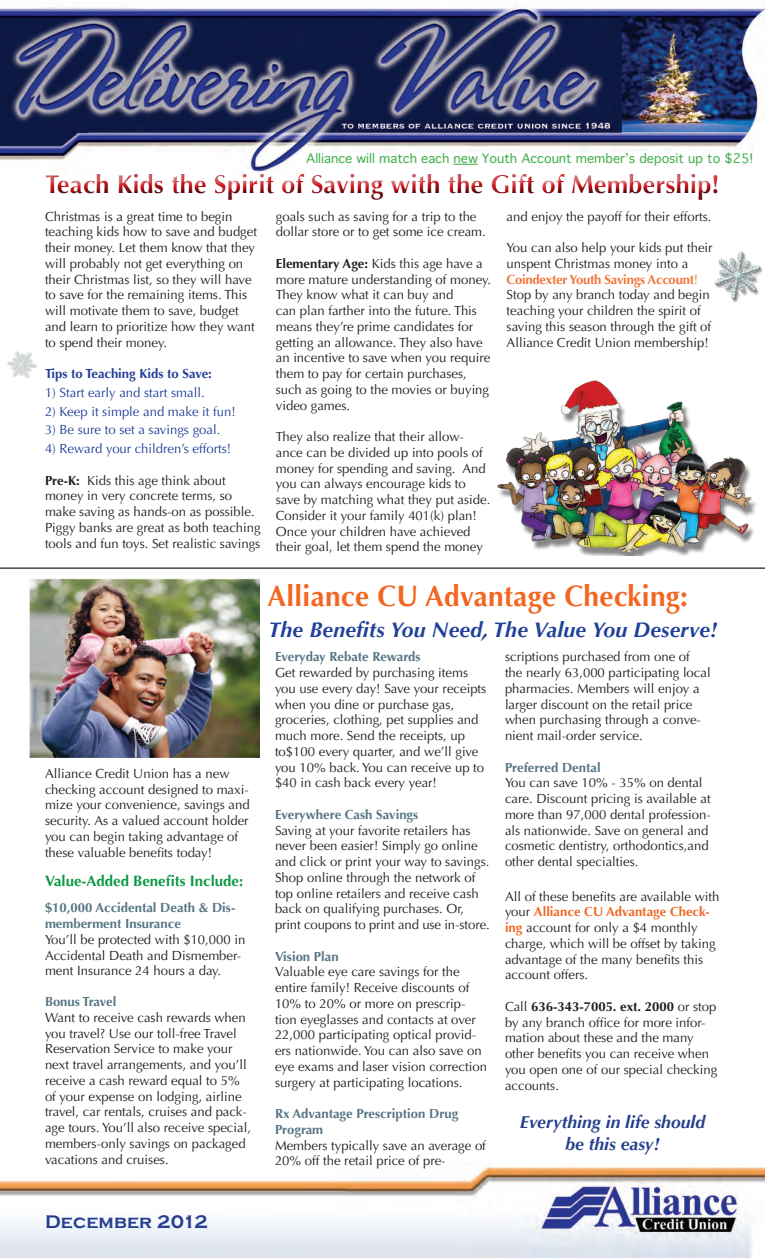
<style>
.page{position:relative;width:765px;height:1260px;background:#fff}
.page>*{position:absolute;margin:0;border:0;box-sizing:border-box;transform-origin:0 0}
.t1{font:700 29.38px "Optima LT";letter-spacing:.01em;color:#f36621;scale:.95 1}
.t2{font:700 25.75px "Optima LT";color:#d5171f}
.t3{font:italic 700 21.25px "Optima LT";letter-spacing:.01em;color:#20419a}
.t4{font:700 18.75px "Copperplate Gothic";letter-spacing:.01em;color:#253f8e}
.t5{font:italic 700 17.5px/22.5px "Optima LT";color:#253f8e;text-align:center}
.t6{font:700 15px "Optima LT";color:#0b9846}
.t7{font:13.12px/15.8px "Optima LT";color:#231f20}
.t8{font:700 13.12px/15.8px "Optima LT";color:#567584}
.t9{font:13.12px "Optima LT";color:#223f99}
.t10{font:700 13.12px "Optima LT";color:#223f99}
.t11{font:12.5px "Geneva";color:#40ae49}
.s1{font-weight:700}
.s2{font-weight:700;color:#f37539}
.s3{color:#f37539}
.s4{font-weight:700;color:#f36621}
</style>
<div class="page">
<img style="left:0;top:1167px;width:765px;height:90px">
<div style="left:42px;top:169px;width:687px;height:33px;background:#231f20;opacity:.75"></div>
<hr style="left:0;top:568px;width:765px;height:1px;background:#231f20">
<img style="left:497px;top:380px;width:259px;height:176px">
<img style="left:29px;top:578px;width:231px;height:179px">
<img style="left:0;top:7px;width:765px;height:167px">
<svg style="left:454px;top:164px;width:24px;height:1px"></svg>
<img style="left:714px;top:251px;width:49px;height:51px">
<img style="left:7px;top:351px;width:31px;height:28px">
<p class="t11" style="left:306px;top:150px;width:449px">Alliance will match each new Youth Account member’s deposit up to $25!</p>
<h2 class="t2" style="left:45px;top:169px;width:676px">Teach Kids the Spirit of Saving with the Gift of Membership!</h2>
<p class="t7" style="left:45px;top:209px;width:214px">Christmas is a great time to begin teaching kids how to save and budget their money. Let them know that they will probably not get everything on their Christmas list, so they will have to save for the remaining items. This will motivate them to save, budget and learn to prioritize how they want to spend their money.</p>
<p class="t10" style="left:45px;top:366px;width:168px">Tips to Teaching Kids to Save:</p>
<p class="t9" style="left:45px;top:385px;width:161px">1) Start early and start small.</p>
<p class="t9" style="left:45px;top:404px;width:192px">2) Keep it simple and make it fun!</p>
<p class="t9" style="left:45px;top:422px;width:177px">3) Be sure to set a savings goal.</p>
<p class="t9" style="left:45px;top:441px;width:188px">4) Reward your children’s efforts!</p>
<p class="t7" style="left:45px;top:473px;width:217px"><span class="s1">Pre-K:</span> Kids this age think about money in very concrete terms, so make saving as hands-on as possible.<br>Piggy banks are great as both teaching tools and fun toys. Set realistic savings</p>
<p class="t7" style="left:276px;top:209px;width:212px">goals such as saving for a trip to the dollar store or to get some ice cream.</p>
<p class="t7" style="left:276px;top:256px;width:217px"><span class="s1">Elementary Age:</span> Kids this age have a more mature understanding of money.<br>They know what it can buy and<br>can plan farther into the future. This means they’re prime candidates for getting an allowance. They also have an incentive to save when you require them to pay for certain purchases, such as going to the movies or buying video games.</p>
<p class="t7" style="left:276px;top:429px;width:216px">They also realize that their allow&shy;ance can be divided up into pools of money for spending and saving. And you can always encourage kids to save by matching what they put aside.<br>Consider it your family 401(k) plan!<br>Once your children have achieved their goal, let them spend the money</p>
<p class="t7" style="left:507px;top:209px;width:206px">and enjoy the payoff for their efforts.</p>
<p class="t7" style="left:507px;top:240px;width:207px">You can also help your kids put their unspent Christmas money into a <span class="s2">Coindexter Youth Savings Account</span><span class="s3">!<br></span>Stop by any branch today and begin teaching your children the spirit of saving this season through the gift of Alliance Credit Union membership!</p>
<h1 class="t1" style="left:268px;top:579px;width:444px">Alliance CU Advantage Checking:</h1>
<p class="t7" style="left:45px;top:766px;width:206px">Alliance Credit Union has a new checking account designed to maxi&shy;mize your convenience, savings and security. As a valued account holder you can begin taking advantage of these valuable benefits today!</p>
<p class="t6" style="left:45px;top:872px;width:200px">Value-Added Benefits Include:</p>
<p class="t8" style="left:45px;top:900px;width:192px">$10,000 Accidental Death &amp; Dis&shy;memberment Insurance</p>
<p class="t7" style="left:45px;top:932px;width:202px">You’ll be protected with $10,000 in<br>Accidental Death and Dismember&shy;ment Insurance 24 hours a day.</p>
<p class="t8" style="left:45px;top:994px;width:73px">Bonus Travel</p>
<p class="t7" style="left:45px;top:1010px;width:208px">Want to receive cash rewards when you travel? Use our toll-free Travel Reservation Service to make your next travel arrangements, and you’ll receive a cash reward equal to 5% of your expense on lodging, airline travel, car rentals, cruises and pack&shy;age tours. You’ll also receive special, members-only savings on packaged vacations and cruises.</p>
<h3 class="t4" style="left:45px;top:1211px;width:164px">December 2012</h3>
<h3 class="t3" style="left:268px;top:617px;width:451px">The Benefits You Need, The Value You Deserve!</h3>
<p class="t8" style="left:275px;top:649px;width:147px">Everyday Rebate Rewards</p>
<p class="t7" style="left:275px;top:665px;width:213px">Get rewarded by purchasing items you use every day! Save your receipts when you dine or purchase gas, groceries, clothing, pet supplies and much more. Send the receipts, up to$100 every quarter, and we’ll give you 10% back. You can receive up to $40 in cash back every year!</p>
<p class="t8" style="left:275px;top:807px;width:145px">Everywhere Cash Savings</p>
<p class="t7" style="left:275px;top:822px;width:216px">Saving at your favorite retailers has never been easier! Simply go online and click or print your way to savings.<br>Shop online through the network of top online retailers and receive cash back on qualifying purchases. Or, print coupons to print and use in-store.</p>
<p class="t8" style="left:275px;top:948px;width:65px">Vision Plan</p>
<p class="t7" style="left:275px;top:964px;width:214px">Valuable eye care savings for the entire family! Receive discounts of 10% to 20% or more on prescrip&shy;tion eyeglasses and contacts at over 22,000 participating optical provid&shy;ers nationwide. You can also save on eye exams and laser vision correction surgery at participating locations.</p>
<p class="t8" style="left:275px;top:1106px;width:185px">Rx Advantage Prescription Drug<br>Program</p>
<p class="t7" style="left:275px;top:1137px;width:212px">Members typically save an average of<br>20% off the retail price of pre-</p>
<p class="t7" style="left:505px;top:649px;width:207px">scriptions purchased from one of<br>the nearly 63,000 participating local pharmacies. Members will enjoy a larger discount on the retail price when purchasing through a conve&shy;nient mail-order service.</p>
<p class="t8" style="left:505px;top:759px;width:97px">Preferred Dental</p>
<p class="t7" style="left:505px;top:775px;width:207px">You can save 10% - 35% on dental care. Discount pricing is available at more than 97,000 dental profession&shy;als nationwide. Save on general and cosmetic dentistry, orthodontics,and other dental specialties.</p>
<p class="t7" style="left:505px;top:888px;width:216px">All of these benefits are available with your <span class="s4">Alliance CU Advantage Check&shy;ing</span> account for only a $4 monthly charge, which will be offset by taking advantage of the many benefits this account offers.</p>
<p class="t7" style="left:505px;top:999px;width:214px">Call <span class="s1">636-343-7005. ext. 2000</span> or stop by any branch office for more infor&shy;mation about these and the many other benefits you can receive when you open one of our special checking accounts.</p>
<h3 class="t5" style="left:520px;top:1111px;width:187px">Everything in life should be this easy!</h3>
</div>
